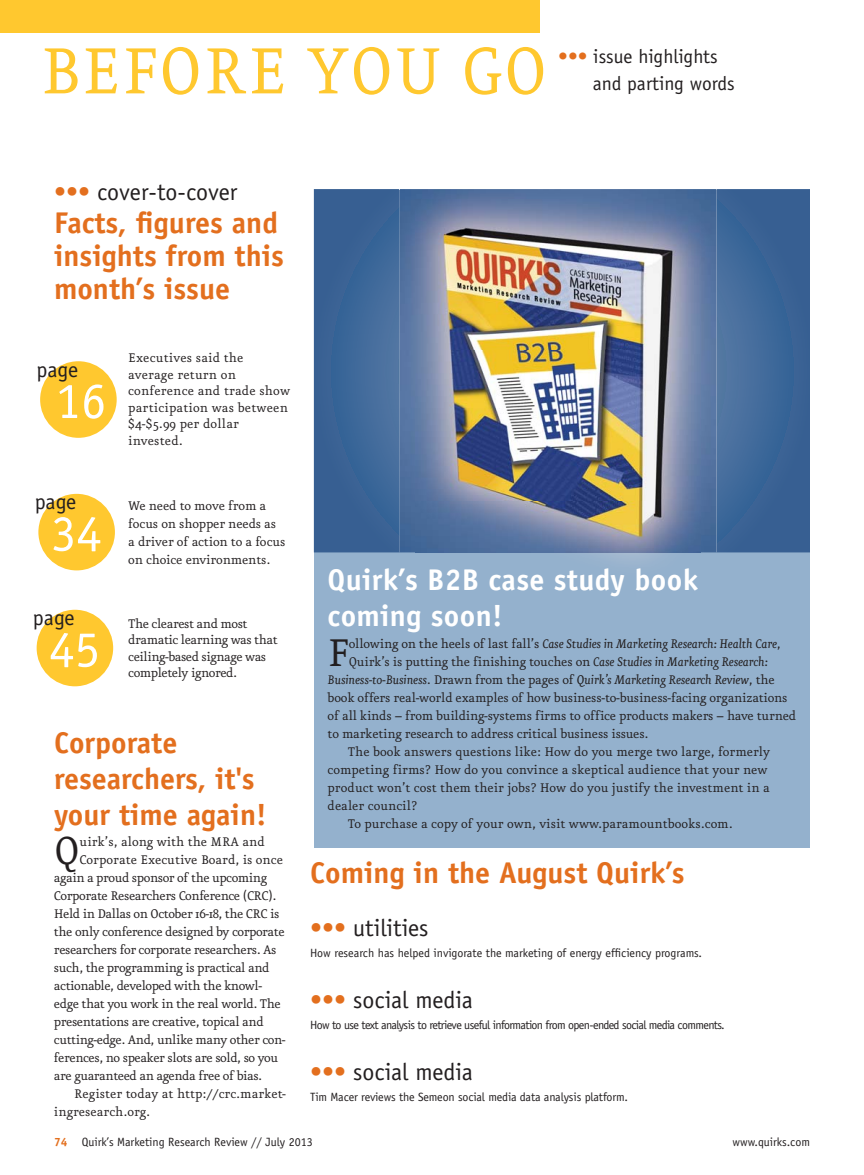
<style>
.page{position:relative;width:864px;height:1175px;background:#fff}
.page>*{position:absolute;margin:0;border:0;box-sizing:border-box;transform-origin:0 0}
.t1{font:78px "Eureka";letter-spacing:.01em;color:#ffc82f}
.t2{font:51px "Officina Sans";color:#fff}
.t3{font:46.2px "Eureka";color:#231f20}
.t4{font:700 30px/33px "Officina Sans";color:#e36f1e}
.t5{font:700 30px/36px "Officina Sans";letter-spacing:.01em;color:#fff}
.t6{font:24px "Officina Sans";color:#231f20}
.t7{font:21.9px "Officina Sans";color:#231f20}
.t8{font:19.5px/27px "Officina Sans";color:#231f20}
.t9{font:15px/18px "Eureka";letter-spacing:-.015em;color:#231f20}
.t10{font:italic 15px "Eureka";letter-spacing:-.015em;color:#231f20}
.t11{font:15px/16.5px "Eureka";letter-spacing:.01em;color:#231f20}
.t12{font:12px "Officina Sans";letter-spacing:-.01em;color:#231f20}
.t13{font:12px "Officina Sans";letter-spacing:-.05em;color:#231f20}
.s1{color:#e36f1e}
.s2{font-style:normal}
.s3{font-style:italic}
.s4{font-weight:700;color:#e36f1e}
</style>
<div class="page">
<div style="left:314px;top:552px;width:496px;height:296px;background:#94b1cd"></div>
<svg style="left:314px;top:189px;width:496px;height:363px;background:#3d6597"></svg>
<div style="left:0;top:0;width:540px;height:33px;background:#ffc82f"></div>
<div style="left:40px;top:361px;width:77px;height:77px;background:#ffc82f;border-radius:50%"></div>
<div style="left:38px;top:494px;width:77px;height:76px;background:#ffc82f;border-radius:50%"></div>
<div style="left:37px;top:609px;width:76px;height:77px;background:#ffc82f;border-radius:50%"></div>
<img style="left:400px;top:189px;width:317px;height:364px">
<img style="left:416px;top:199px;width:285px;height:362px">
<h1 class="t1" style="left:40px;top:46px;width:508px">BEFORE YOU GO</h1>
<h3 class="t8" style="left:593px;top:44px;width:143px;text-indent:-35px"><span class="s1">•••</span> issue highlights and parting words</h3>
<h3 class="t6" style="left:54px;top:182px;width:185px"><span class="s1">•••</span> cover-to-cover</h3>
<h3 class="t4" style="left:54px;top:208px;width:232px">Facts, figures and insights from this month’s issue</h3>
<h3 class="t7" style="left:36px;top:361px;width:43px">page</h3>
<h2 class="t2" style="left:56px;top:381px;width:53px">16</h2>
<p class="t11" style="left:128px;top:352px;width:163px">Executives said the average return on conference and trade show participation was between $4-$5.99 per dollar invested.</p>
<h3 class="t7" style="left:35px;top:493px;width:43px">page</h3>
<h2 class="t2" style="left:51px;top:513px;width:53px">34</h2>
<h3 class="t7" style="left:33px;top:609px;width:43px">page</h3>
<h2 class="t2" style="left:49px;top:629px;width:53px">45</h2>
<p class="t9" style="left:128px;top:499px;width:159px">We need to move from a focus on shopper needs as a driver of action to a focus on choice environments.</p>
<p class="t9" style="left:128px;top:618px;width:151px;line-height:16.5px">The clearest and most dramatic learning was that ceiling-based signage was completely ignored.</p>
<h3 class="t4" style="left:54px;top:727px;width:214px;line-height:36px">Corporate researchers, it's your time again!</h3>
<h3 class="t3" style="left:54px;top:836px;width:27px">Q</h3>
<p class="t9" style="left:80px;top:835px;width:187px">uirk’s, along with the MRA and</p>
<p class="t9" style="left:80px;top:853px;width:205px">Corporate Executive Board, is once</p>
<p class="t9" style="left:54px;top:871px;width:215px">again a proud sponsor of the upcoming</p>
<p class="t9" style="left:54px;top:889px;width:224px">Corporate Researchers Conference (CRC).</p>
<p class="t9" style="left:54px;top:907px;width:227px">Held in Dallas on October 16-18, the CRC is</p>
<p class="t9" style="left:54px;top:925px;width:232px">the only conference designed by corporate</p>
<p class="t9" style="left:54px;top:943px;width:224px">researchers for corporate researchers. As</p>
<p class="t9" style="left:54px;top:961px;width:217px">such, the programming is practical and</p>
<p class="t9" style="left:54px;top:979px;width:210px">actionable, developed with the knowl-</p>
<p class="t9" style="left:54px;top:997px;width:228px">edge that you work in the real world. The</p>
<p class="t9" style="left:54px;top:1015px;width:211px">presentations are creative, topical and</p>
<p class="t9" style="left:54px;top:1033px;width:233px">cutting-edge. And, unlike many other con-</p>
<p class="t9" style="left:54px;top:1051px;width:226px">ferences, no speaker slots are sold, so you</p>
<p class="t9" style="left:54px;top:1069px;width:210px">are guaranteed an agenda free of bias.</p>
<p class="t9" style="left:74px;top:1087px;width:213px">Register today at http://crc.market-</p>
<p class="t9" style="left:54px;top:1105px;width:98px">ingresearch.org.</p>
<h3 class="t5" style="left:328px;top:564px;width:372px">Quirk’s B2B case study book coming soon!</h3>
<h3 class="t3" style="left:328px;top:638px;width:23px">F</h3>
<p class="t10" style="left:349px;top:639px;width:433px"><span class="s2">ollowing on the heels of last fall’s</span> Case Studies in Marketing Research: Health Care<span class="s2">,</span></p>
<p class="t9" style="left:349px;top:655px;width:421px">Quirk’s is putting the finishing touches on <span class="s3">Case Studies in Marketing Research:</span></p>
<p class="t10" style="left:328px;top:675px;width:449px">Business-to-Business<span class="s2">. Drawn from the pages of</span> Quirk’s Marketing Research Review<span class="s2">, the</span></p>
<p class="t9" style="left:328px;top:691px;width:461px">book offers real-world examples of how business-to-business-facing organizations</p>
<p class="t9" style="left:328px;top:709px;width:470px">of all kinds – from building-systems firms to office products makers – have turned</p>
<p class="t9" style="left:328px;top:727px;width:322px">to marketing research to address critical business issues.</p>
<p class="t9" style="left:348px;top:745px;width:424px">The book answers questions like: How do you merge two large, formerly</p>
<p class="t9" style="left:328px;top:763px;width:442px">competing firms? How do you convince a skeptical audience that your new</p>
<p class="t9" style="left:328px;top:781px;width:444px">product won’t cost them their jobs? How do you justify the investment in a</p>
<p class="t9" style="left:328px;top:799px;width:91px">dealer council?</p>
<p class="t9" style="left:348px;top:817px;width:386px">To purchase a copy of your own, visit www.paramountbooks.com.</p>
<h3 class="t4" style="left:310px;top:858px;width:376px">Coming in the August Quirk’s</h3>
<h3 class="t6" style="left:310px;top:919px;width:120px"><span class="s1">•••</span> utilities</h3>
<p class="t12" style="left:310px;top:948px;width:393px">How research has helped invigorate the marketing of energy efficiency programs.</p>
<h3 class="t6" style="left:310px;top:991px;width:164px"><span class="s1">•••</span> social media</h3>
<p class="t13" style="left:310px;top:1020px;width:416px">How to use text analysis to retrieve useful information from open-ended social media comments.</p>
<h3 class="t6" style="left:310px;top:1063px;width:164px"><span class="s1">•••</span> social media</h3>
<p class="t12" style="left:310px;top:1092px;width:319px">Tim Macer reviews the Semeon social media data analysis platform.</p>
<p class="t12" style="left:54px;top:1137px;width:260px"><span class="s4">74</span> Quirk’s Marketing Research Review // July 2013</p>
<p class="t12" style="left:733px;top:1137px;width:79px">www.quirks.com</p>
</div>
